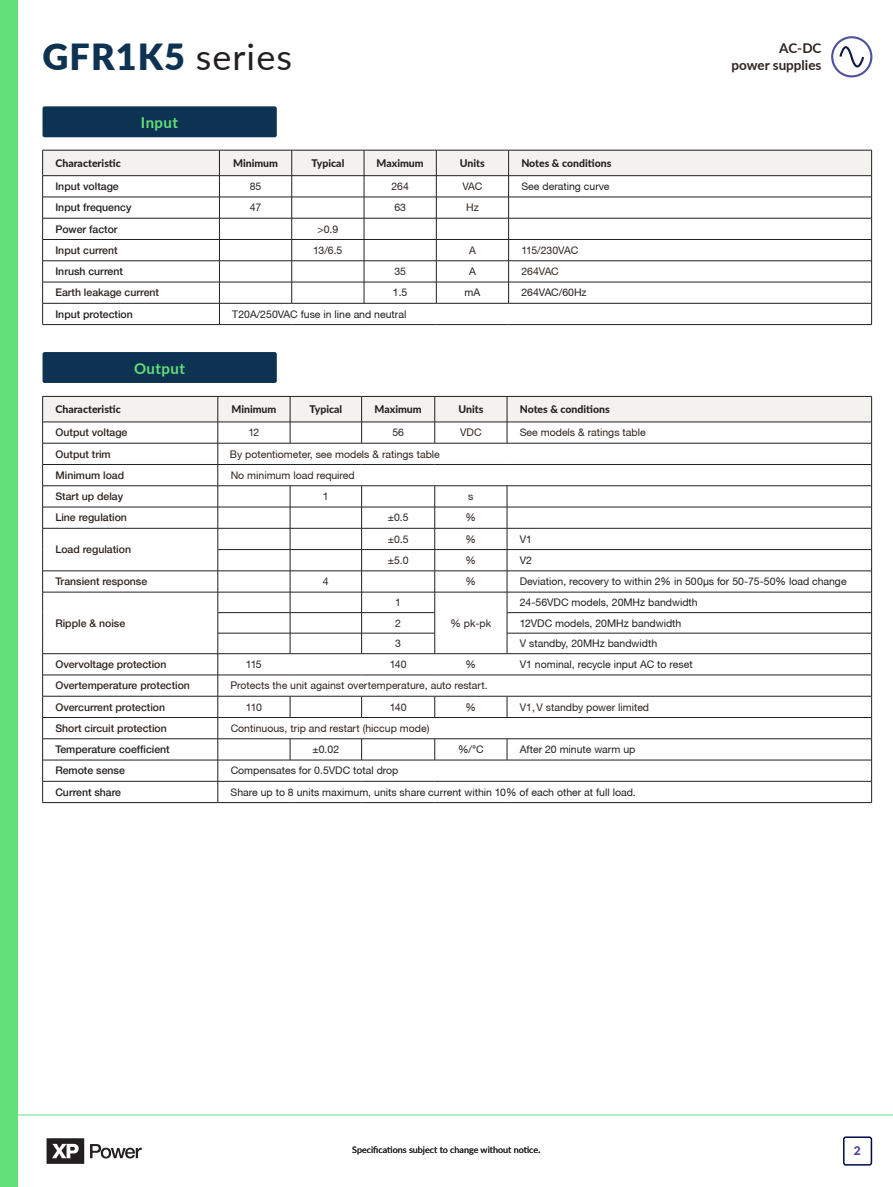
<style>
.page{position:relative;width:893px;height:1187px;background:#fff}
.page>*{position:absolute;margin:0;border:0;box-sizing:border-box;transform-origin:0 0}
.t1{font:900 36px "Lato";letter-spacing:.03em;color:#0e3252}
.t2{font:700 15px "Lato";letter-spacing:.03em;color:#63e079}
.t3{font:700 13.5px/16.5px "Lato";color:#2f241f;text-align:right}
.t4{font:900 12px "Lato";color:#5643a5}
.t5{font:10.5px "Helvetica Neue CE";color:#231f20}
.t6{font:10.5px "Helvetica Neue CE";color:#2f241f}
.t7{font:500 10.5px "Helvetica Neue LT";color:#2f241f}
.t8{font:800 10.5px "Lato";color:#231f20}
.t9{font:500 10.5px "Helvetica Neue LT";color:#231f20}
.t10{font:10.5px "Helvetica Neue CE";letter-spacing:-.02em;color:#2f241f}
.t11{font:9px "Lato";color:#231f20}
.s1{font-weight:400;color:#231f20}
.s2{font-size:10.5px}
</style>
<div class="page">
<svg style="left:47px;top:1138px;width:37px;height:25px"></svg>
<svg style="left:90px;top:1144px;width:52px;height:14px"></svg>
<div style="left:43px;top:106px;width:234px;height:31px;background:#0e3252;border-radius:2px"></div>
<div style="left:0;top:0;width:17px;height:1186px;background:#63e079"></div>
<svg style="left:831px;top:36px;width:41px;height:41px"></svg>
<div style="left:843px;top:1136px;width:29px;height:29px;border:2px solid #010848;border-radius:2px"></div>
<hr style="left:18px;top:1114px;width:875px;height:1px;background:#63e079">
<div style="left:43px;top:352px;width:234px;height:31px;background:#0e3252;border-radius:2px"></div>
<svg style="left:42px;top:150px;width:830px;height:174px"></svg>
<hr style="left:43px;top:324px;width:176px;height:1px;background:#231f20">
<hr style="left:219px;top:324px;width:73px;height:1px;background:#231f20">
<hr style="left:292px;top:324px;width:72px;height:1px;background:#231f20">
<hr style="left:364px;top:324px;width:72px;height:1px;background:#231f20">
<hr style="left:436px;top:324px;width:73px;height:1px;background:#231f20">
<hr style="left:509px;top:324px;width:363px;height:1px;background:#231f20">
<hr style="left:43px;top:802px;width:175px;height:1px;background:#231f20">
<hr style="left:218px;top:802px;width:72px;height:1px;background:#231f20">
<hr style="left:290px;top:802px;width:72px;height:1px;background:#231f20">
<hr style="left:362px;top:802px;width:73px;height:1px;background:#231f20">
<hr style="left:435px;top:802px;width:72px;height:1px;background:#231f20">
<hr style="left:507px;top:802px;width:365px;height:1px;background:#231f20">
<svg style="left:42px;top:396px;width:830px;height:406px"></svg>
<hr style="left:218px;top:464px;width:72px;height:1px;background:#231f20">
<hr style="left:290px;top:464px;width:72px;height:1px;background:#231f20">
<hr style="left:362px;top:464px;width:73px;height:1px;background:#231f20">
<hr style="left:435px;top:464px;width:72px;height:1px;background:#231f20">
<hr style="left:507px;top:464px;width:365px;height:1px;background:#231f20">
<p class="t1" style="left:43px;top:29px;width:251px">GFR1K5 <span class="s1">series</span></p>
<h2 class="t2" style="left:141px;top:111px;width:39px">Input</h2>
<p class="t8" style="left:56px;top:155px;width:67px">Characteristic</p>
<p class="t8" style="left:233px;top:155px;width:46px">Minimum</p>
<p class="t8" style="left:311px;top:155px;width:34px">Typical</p>
<p class="t8" style="left:377px;top:155px;width:49px">Maximum</p>
<p class="t8" style="left:460px;top:155px;width:26px">Units</p>
<p class="t8" style="left:521px;top:155px;width:91px">Notes &amp; conditions</p>
<p class="t9" style="left:55px;top:180px;width:65px">Input voltage</p>
<p class="t6" style="left:250px;top:180px;width:13px">85</p>
<p class="t6" style="left:391px;top:180px;width:19px">264</p>
<p class="t6" style="left:462px;top:180px;width:22px">VAC</p>
<p class="t5" style="left:521px;top:180px;width:90px">See derating curve</p>
<p class="t9" style="left:55px;top:201px;width:78px">Input frequency</p>
<p class="t6" style="left:250px;top:201px;width:13px">47</p>
<p class="t6" style="left:394px;top:201px;width:13px">63</p>
<p class="t6" style="left:466px;top:201px;width:14px">Hz</p>
<p class="t9" style="left:55px;top:222px;width:64px">Power factor</p>
<p class="t6" style="left:317px;top:222px;width:22px">&gt;0.9</p>
<p class="t7" style="left:55px;top:244px;width:64px">Input current</p>
<p class="t6" style="left:313px;top:244px;width:31px">13/6.5</p>
<p class="t6" style="left:469px;top:244px;width:8px">A</p>
<p class="t10" style="left:521px;top:244px;width:58px">115/230VAC</p>
<p class="t9" style="left:55px;top:265px;width:69px">Inrush current</p>
<p class="t6" style="left:394px;top:265px;width:13px">35</p>
<p class="t5" style="left:469px;top:265px;width:8px">A</p>
<p class="t6" style="left:521px;top:265px;width:39px">264VAC</p>
<p class="t7" style="left:55px;top:286px;width:105px">Earth leakage current</p>
<p class="t5" style="left:393px;top:286px;width:16px">1.5</p>
<p class="t5" style="left:465px;top:286px;width:17px">mA</p>
<p class="t5" style="left:521px;top:286px;width:67px">264VAC/60Hz</p>
<p class="t9" style="left:55px;top:308px;width:79px">Input protection</p>
<p class="t5" style="left:232px;top:307px;width:176px">T20A/250VAC fuse in line and neutral</p>
<p class="t2" style="left:134px;top:357px;width:52px">Output</p>
<p class="t8" style="left:56px;top:402px;width:67px">Characteristic</p>
<p class="t8" style="left:231px;top:402px;width:46px">Minimum</p>
<p class="t8" style="left:309px;top:402px;width:34px">Typical</p>
<p class="t8" style="left:375px;top:402px;width:49px">Maximum</p>
<p class="t8" style="left:458px;top:402px;width:26px">Units</p>
<p class="t8" style="left:520px;top:402px;width:91px">Notes &amp; conditions</p>
<p class="t7" style="left:56px;top:426px;width:73px">Output voltage</p>
<p class="t6" style="left:248px;top:426px;width:13px">12</p>
<p class="t6" style="left:392px;top:426px;width:13px">56</p>
<p class="t6" style="left:460px;top:426px;width:23px">VDC</p>
<p class="t6" style="left:520px;top:426px;width:127px">See models &amp; ratings table</p>
<p class="t7" style="left:56px;top:447px;width:57px">Output trim</p>
<p class="t6" style="left:230px;top:447px;width:212px">By potentiometer, see models &amp; ratings table</p>
<p class="t7" style="left:56px;top:469px;width:70px">Minimum load</p>
<p class="t6" style="left:231px;top:469px;width:126px">No minimum load required</p>
<p class="t7" style="left:56px;top:490px;width:69px">Start up delay</p>
<p class="t6" style="left:323px;top:490px;width:7px">1</p>
<p class="t6" style="left:468px;top:490px;width:7px">s</p>
<p class="t7" style="left:55px;top:511px;width:73px">Line regulation</p>
<p class="t6" style="left:388px;top:511px;width:22px">±0.5</p>
<p class="t6" style="left:466px;top:511px;width:12px">%</p>
<p class="t7" style="left:55px;top:543px;width:77px">Load regulation</p>
<p class="t6" style="left:388px;top:532px;width:22px">±0.5</p>
<p class="t6" style="left:466px;top:532px;width:12px">%</p>
<p class="t5" style="left:520px;top:532px;width:14px">V1</p>
<p class="t6" style="left:388px;top:554px;width:22px">±5.0</p>
<p class="t6" style="left:466px;top:554px;width:12px">%</p>
<p class="t5" style="left:520px;top:554px;width:14px">V2</p>
<p class="t3" style="left:731px;top:40px;width:92px">AC-DC<br>power supplies</p>
<p class="t7" style="left:55px;top:575px;width:93px">Transient response</p>
<p class="t6" style="left:323px;top:575px;width:7px">4</p>
<p class="t6" style="left:466px;top:575px;width:12px">%</p>
<p class="t5" style="left:520px;top:575px;width:328px">Deviation, recovery to within 2% in 500µs for 50-75-50% load change</p>
<p class="t7" style="left:55px;top:616px;width:71px">Ripple &amp; noise</p>
<p class="t5" style="left:520px;top:596px;width:179px">24-56VDC models, 20MHz bandwidth</p>
<p class="t6" style="left:395px;top:596px;width:7px">1</p>
<p class="t6" style="left:395px;top:616px;width:7px">2</p>
<p class="t5" style="left:520px;top:616px;width:163px">12VDC models, 20MHz bandwidth</p>
<p class="t6" style="left:395px;top:637px;width:7px">3</p>
<p class="t5" style="left:520px;top:637px;width:139px">V standby, 20MHz bandwidth</p>
<p class="t6" style="left:450px;top:616px;width:42px">% pk-pk</p>
<p class="t7" style="left:55px;top:658px;width:113px">Overvoltage protection</p>
<p class="t6" style="left:246px;top:658px;width:17px">115</p>
<p class="t6" style="left:390px;top:658px;width:18px">140</p>
<p class="t5" style="left:466px;top:658px;width:12px">%</p>
<p class="t5" style="left:520px;top:658px;width:174px">V1 nominal, recycle input AC to reset</p>
<p class="t7" style="left:55px;top:679px;width:136px">Overtemperature protection</p>
<p class="t6" style="left:231px;top:679px;width:259px">Protects the unit against overtemperature, auto restart.</p>
<p class="t7" style="left:55px;top:700px;width:111px">Overcurrent protection</p>
<p class="t6" style="left:246px;top:700px;width:17px">110</p>
<p class="t6" style="left:390px;top:700px;width:18px">140</p>
<p class="t6" style="left:466px;top:700px;width:12px">%</p>
<p class="t6" style="left:520px;top:700px;width:131px">V1, V standby power limited</p>
<p class="t7" style="left:55px;top:721px;width:113px">Short circuit protection</p>
<p class="t6" style="left:231px;top:721px;width:200px">Continuous, trip and restart (hiccup mode)</p>
<p class="t9" style="left:55px;top:743px;width:116px">Temperature coefficient</p>
<p class="t5" style="left:312px;top:743px;width:28px">±0.02</p>
<p class="t5" style="left:458px;top:743px;width:27px">%/°C</p>
<p class="t5" style="left:520px;top:743px;width:117px">After 20 minute warm up</p>
<p class="t9" style="left:55px;top:764px;width:71px">Remote sense</p>
<p class="t5" style="left:231px;top:764px;width:169px">Compensates for 0.5VDC total drop</p>
<p class="t9" style="left:55px;top:785px;width:67px">Current share</p>
<p class="t5" style="left:231px;top:785px;width:407px">Share up to 8 units maximum, units share current within 10% of each other at full load.</p>
<p class="t11" style="left:352px;top:1142px;width:190px">Specifications subject to change without notice<span class="s2">.</span></p>
<p class="t4" style="left:854px;top:1141px;width:8px">2</p>
</div>
